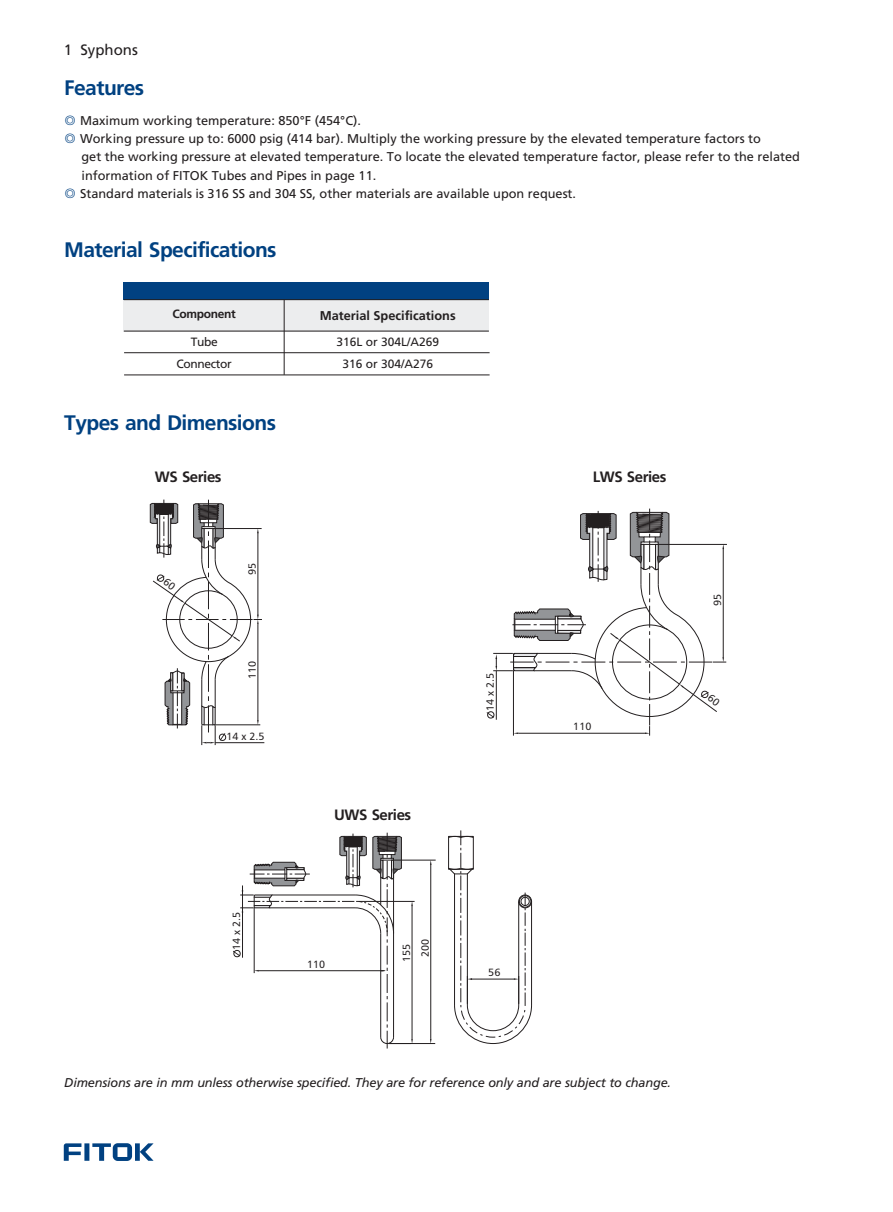
<style>
.page{position:relative;width:893px;height:1212px;background:#fff}
.page>*{position:absolute;margin:0;border:0;box-sizing:border-box;transform-origin:0 0}
.t1{font:300 21px "Frutiger CE";letter-spacing:-.03em;color:#014181}
.t2{font:300 15px "Frutiger CE";letter-spacing:-.03em;color:#231f20}
.t3{font:15px "Frutiger CE";color:#231f20}
.t4{font:12.75px/18.5px "Frutiger CE";color:#231f20}
.t5{font:italic 12.75px "Frutiger CE";letter-spacing:-.015em;color:#231f20}
.t6{font:300 12.75px "Frutiger CE";color:#231f20}
.t7{font:12px/21.9px "Frutiger CE";color:#231f20;text-align:center}
.t8{font:12px/21.6px "Frutiger CE";letter-spacing:-.03em;color:#231f20;text-align:center}
.t9{font:300 12px "Frutiger CE";letter-spacing:-.03em;color:#231f20}
.t10{font:10.5px "Humanist 777 BT Roman B";color:#231f20}
.s1{font-family:"Sim Sun";color:#014181}
</style>
<div class="page">
<div style="left:124px;top:283px;width:365px;height:17px;background:#014181"></div>
<div style="left:124px;top:300px;width:365px;height:31px;background:#ecedee"></div>
<hr style="left:284px;top:300px;width:1px;height:75px;background:#231f20">
<hr style="left:124px;top:331px;width:365px;height:1px;background:#231f20">
<hr style="left:124px;top:352px;width:366px;height:1px;background:#231f20">
<hr style="left:124px;top:375px;width:366px;height:1px;background:#231f20">
<hr style="left:124px;top:299px;width:365px;height:1px;background:#231f20">
<hr style="left:215px;top:742px;width:49px;height:1px;background:#231f20">
<svg style="left:233px;top:830px;width:299px;height:218px"></svg>
<svg style="left:64px;top:1143px;width:90px;height:18px"></svg>
<svg style="left:150px;top:500px;width:112px;height:245px"></svg>
<svg style="left:487px;top:509px;width:240px;height:227px"></svg>
<p class="t3" style="left:64px;top:44px;width:76px">1 Syphons</p>
<h1 class="t1" style="left:64px;top:80px;width:81px">Features</h1>
<p class="t4" style="left:64px;top:112px;width:699px"><span class="s1">◎</span> Maximum working temperature: 850°F (454°C).<br><span class="s1">◎</span> Working pressure up to: 6000 psig (414 bar). Multiply the working pressure by the elevated temperature factors to</p>
<p class="t4" style="left:82px;top:149px;width:720px">get the working pressure at elevated temperature. To locate the elevated temperature factor, please refer to the related information of FITOK Tubes and Pipes in page 11.</p>
<p class="t4" style="left:64px;top:185px;width:514px"><span class="s1">◎</span> Standard materials is 316 SS and 304 SS, other materials are available upon request.</p>
<h1 class="t1" style="left:64px;top:242px;width:214px">Material Specifications</h1>
<p class="t9" style="left:172px;top:309px;width:65px">Component</p>
<p class="t8" style="left:176px;top:332px;width:57px">Tube<br>Connector</p>
<p class="t6" style="left:320px;top:310px;width:138px">Material Specifications</p>
<p class="t7" style="left:336px;top:332px;width:104px">316L or 304L/A269<br>316 or 304/A276</p>
<h1 class="t1" style="left:64px;top:414px;width:213px">Types and Dimensions</h1>
<p class="t2" style="left:155px;top:471px;width:68px">WS Series</p>
<p class="t2" style="left:593px;top:471px;width:75px">LWS Series</p>
<p class="t10" style="left:248px;top:575px;width:14px;rotate:-90deg">95</p>
<p class="t10" style="left:248px;top:679px;width:20px;rotate:-90deg">110</p>
<p class="t10" style="left:226px;top:732px;width:39px">14 x 2.5</p>
<p class="t10" style="left:232px;top:949px;width:39px;rotate:-90deg">14 x 2.5</p>
<p class="t2" style="left:334px;top:809px;width:79px">UWS Series</p>
<p class="t10" style="left:307px;top:960px;width:20px">110</p>
<p class="t10" style="left:402px;top:962px;width:20px;rotate:-90deg">155</p>
<p class="t10" style="left:421px;top:957px;width:20px;rotate:-90deg">200</p>
<p class="t10" style="left:486px;top:711px;width:39px;rotate:-90deg">14 x 2.5</p>
<p class="t10" style="left:488px;top:968px;width:14px">56</p>
<p class="t10" style="left:573px;top:722px;width:20px">110</p>
<p class="t5" style="left:64px;top:1078px;width:608px">Dimensions are in mm unless otherwise specified. They are for reference only and are subject to change.</p>
<p class="t10" style="left:713px;top:606px;width:14px;rotate:-90deg">95</p>
</div>
